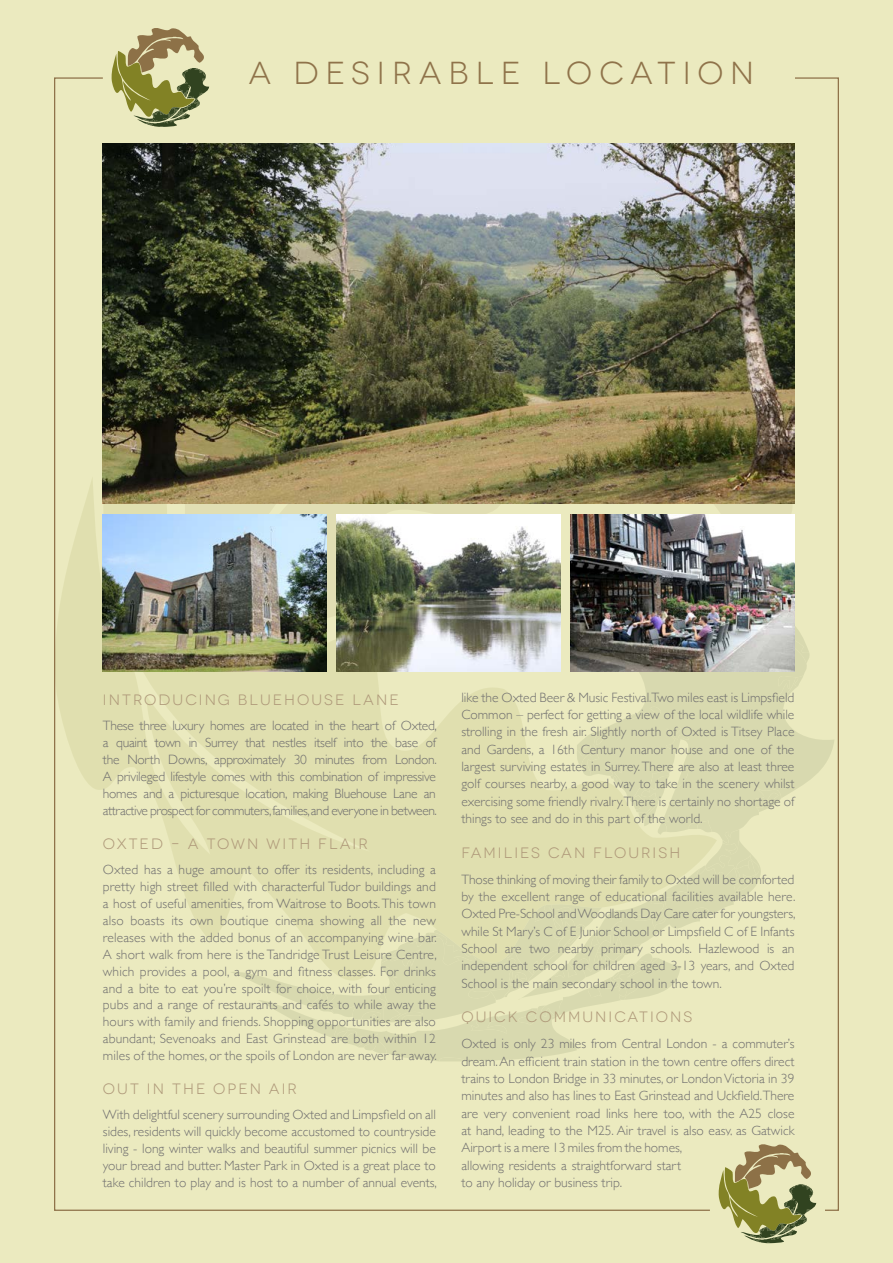
<style>
.page{position:relative;width:893px;height:1263px;background:#ebeabf}
.page>*{position:absolute;margin:0;border:0;box-sizing:border-box;transform-origin:0 0}
.t1{font:31.8px "Novecentowide";letter-spacing:.215em;color:#8f734a}
.t2{font:15px "Novecentowide";letter-spacing:.14em;color:#ae9879}
.t3{font:300 13.5px/17.4px "Gill Sans";color:#706f6f;text-align:justify}
</style>
<div class="page">
<svg style="left:55px;top:454px;width:175px;height:532px"></svg>
<svg style="left:185px;top:504px;width:609px;height:87px;fill:#e1deb3"></svg>
<svg style="left:794px;top:588px;width:40px;height:192px"></svg>
<svg style="left:230px;top:591px;width:580px;height:470px"></svg>
<img style="left:103px;top:144px;width:691px;height:360px">
<img style="left:103px;top:514px;width:224px;height:157px">
<img style="left:337px;top:514px;width:224px;height:157px">
<img style="left:570px;top:515px;width:224px;height:156px">
<svg style="left:112px;top:28px;width:97px;height:99px"></svg>
<svg style="left:719px;top:1144px;width:97px;height:99px"></svg>
<h1 class="t1" style="left:249px;top:55px;width:507px">A DESIRABLE LOCATION</h1>
<p class="t2" style="left:103px;top:691px;width:297px">INTRODUCING BLUEHOUSE LANE</p>
<p class="t3" style="left:103px;top:717px;width:336px;line-height:17px">These three luxury homes are located in the heart of Oxted, a quaint town in Surrey that nestles itself into the base of the North Downs, approximately 30 minutes from London.<br>A privileged lifestyle comes with this combination of impressive homes and a picturesque location, making Bluehouse Lane an attractive prospect for commuters, families, and everyone in between.</p>
<p class="t2" style="left:103px;top:835px;width:266px">OXTED – A TOWN WITH FLAIR</p>
<p class="t3" style="left:103px;top:861px;width:336px;line-height:17px">Oxted has a huge amount to offer its residents, including a pretty high street filled with characterful Tudor buildings and a host of useful amenities, from Waitrose to Boots. This town also boasts its own boutique cinema showing all the new releases with the added bonus of an accompanying wine bar.<br>A short walk from here is the Tandridge Trust Leisure Centre, which provides a pool, a gym and fitness classes. For drinks and a bite to eat you’re spoilt for choice, with four enticing pubs and a range of restaurants and cafés to while away the hours with family and friends. Shopping opportunities are also abundant; Sevenoaks and East Grinstead are both within 12 miles of the homes, or the spoils of London are never far away.</p>
<p class="t2" style="left:103px;top:1080px;width:196px">OUT IN THE OPEN AIR</p>
<p class="t3" style="left:103px;top:1106px;width:336px;line-height:17px">With delightful scenery surrounding Oxted and Limpsfield on all sides, residents will quickly become accustomed to countryside living - long winter walks and beautiful summer picnics will be your bread and butter. Master Park in Oxted is a great place to take children to play and is host to a number of annual events,</p>
<p class="t3" style="left:461px;top:688px;width:335px">like the Oxted Beer &amp; Music Festival.Two miles east is Limpsfield Common – perfect for getting a view of the local wildlife while strolling in the fresh air. Slightly north of Oxted is Titsey Place and Gardens, a 16th Century manor house and one of the largest surviving estates in Surrey. There are also at least three golf courses nearby, a good way to take in the scenery whilst exercising some friendly rivalry.There is certainly no shortage of things to see and do in this part of the world.</p>
<p class="t2" style="left:461px;top:844px;width:220px">FAMILIES CAN FLOURISH</p>
<p class="t3" style="left:461px;top:870px;width:336px">Those thinking of moving their family to Oxted will be comforted by the excellent range of educational facilities available here.<br>Oxted Pre-School and Woodlands Day Care cater for youngsters, while St Mary’s C of E Junior School or Limpsfield C of E Infants School are two nearby primary schools. Hazlewood is an independent school for children aged 3-13 years, and Oxted School is the main secondary school in the town.</p>
<p class="t2" style="left:461px;top:1008px;width:232px">QUICK COMMUNICATIONS</p>
<p class="t3" style="left:461px;top:1034px;width:335px;text-align:left">Oxted is only 23 miles from Central London - a commuter’s dream. An efficient train station in the town centre offers direct trains to London Bridge in 33 minutes, or London Victoria in 39 minutes and also has lines to East Grinstead and Uckfield.There are very convenient road links here too, with the A25 close at hand, leading to the M25. Air travel is also easy, as Gatwick Airport is a mere 13 miles from the homes,<br>allowing residents a straightforward start<br>to any holiday or business trip.</p>
</div>
